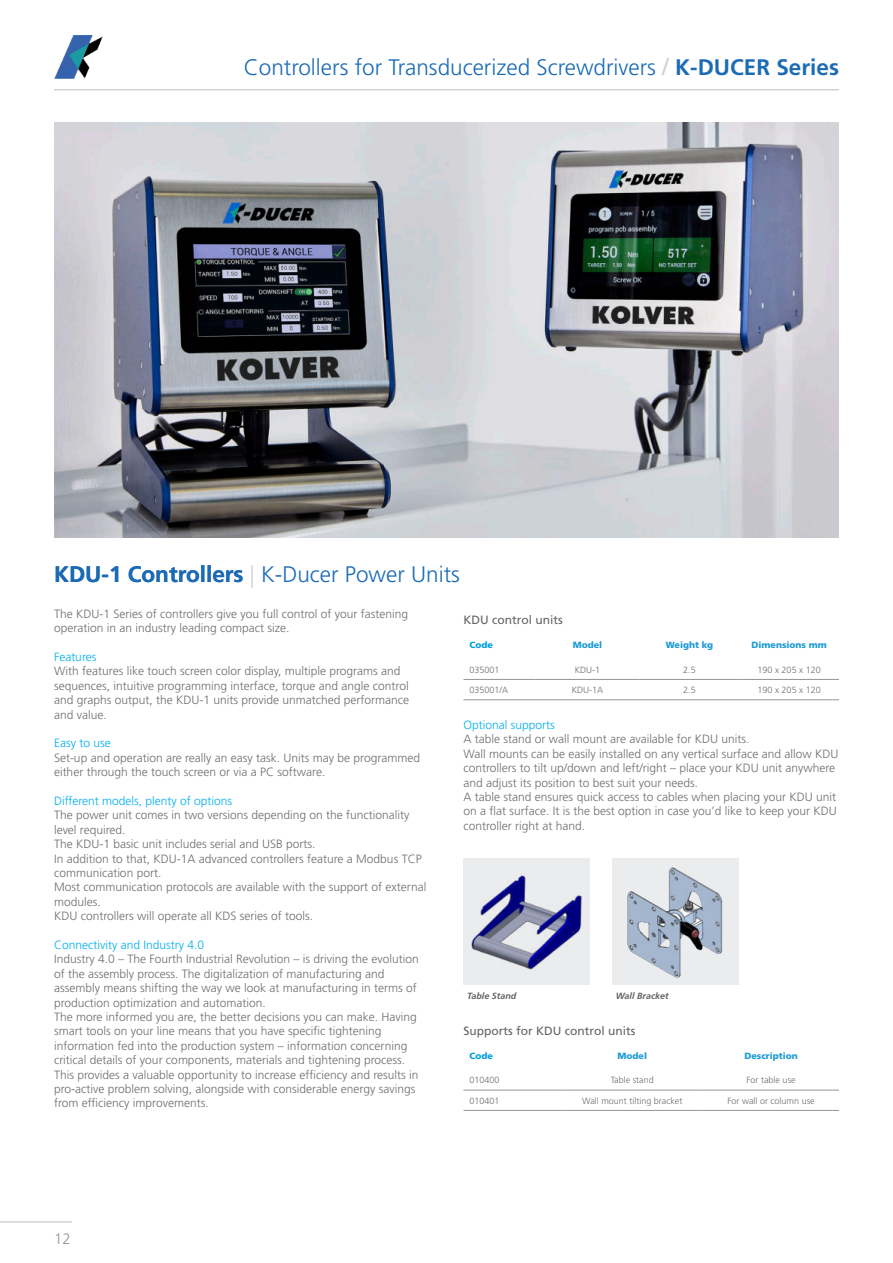
<style>
.page{position:relative;width:893px;height:1263px;background:#fff}
.page>*{position:absolute;margin:0;border:0;box-sizing:border-box;transform-origin:0 0}
.t1{font:300 22.5px "Frutiger LT Std";color:#1b6bb5}
.t2{font:300 15px "Frutiger LT Std";color:#939598}
.t3{font:300 12px/14.4px "Frutiger LT Std";color:#6d6e71}
.t4{font:300 12px "Frutiger LT Std";color:#00aeef}
.t5{font:12px "Frutiger LT Std";color:#636366}
.t6{font:300 9px "Frutiger LT Std";color:#6d6e71}
.t7{font:900 9px "Frutiger LT Std";color:#1c9bd4}
.t8{font:italic 700 9px "Frutiger LT Std";color:#636366}
.t9{font:900 9px "Frutiger LT Std";color:#009fe3}
.s1{font-weight:400;font-size:24px;color:#d1d2d4}
.s2{font-weight:700}
.s3{color:#d2d3d2}
</style>
<div class="page">
<hr style="left:54px;top:89px;width:785px;height:1px;background:#d1d2d4">
<img style="left:54px;top:36px;width:48px;height:42px">
<hr style="left:0;top:1221px;width:72px;height:1px;background:#d1d2d4">
<img style="left:54px;top:122px;width:785px;height:415px">
<hr style="left:463px;top:1090px;width:98px;height:1px;background:#939598">
<hr style="left:561px;top:1090px;width:142px;height:1px;background:#939598">
<hr style="left:703px;top:1090px;width:136px;height:1px;background:#939598">
<hr style="left:463px;top:1110px;width:98px;height:1px;background:#939598">
<hr style="left:561px;top:1110px;width:142px;height:1px;background:#939598">
<hr style="left:703px;top:1110px;width:136px;height:1px;background:#939598">
<div style="left:463px;top:858px;width:127px;height:127px;background:#ebecee"></div>
<img style="left:471px;top:875px;width:111px;height:94px">
<img style="left:612px;top:858px;width:127px;height:127px">
<hr style="left:463px;top:679px;width:72px;height:1px;background:#939598">
<hr style="left:535px;top:679px;width:105px;height:1px;background:#939598">
<hr style="left:640px;top:679px;width:99px;height:1px;background:#939598">
<hr style="left:739px;top:679px;width:100px;height:1px;background:#939598">
<hr style="left:463px;top:699px;width:72px;height:1px;background:#939598">
<hr style="left:535px;top:699px;width:105px;height:1px;background:#939598">
<hr style="left:640px;top:699px;width:99px;height:1px;background:#939598">
<hr style="left:739px;top:699px;width:100px;height:1px;background:#939598">
<h1 class="t1" style="left:244px;top:58px;width:597px">Controllers for Transducerized Screwdrivers <span class="s1">/</span> <span class="s2">K-DUCER Series</span></h1>
<h1 class="t1" style="left:54px;top:564px;width:407px"><span class="s2">KDU-1 Controllers</span> <span class="s3">|</span> K-Ducer Power Units</h1>
<p class="t3" style="left:54px;top:607px;width:356px">The KDU-1 Series of controllers give you full control of your fastening operation in an industry leading compact size.</p>
<p class="t4" style="left:54px;top:652px;width:44px">Features</p>
<p class="t3" style="left:54px;top:665px;width:357px">With features like touch screen color display, multiple programs and sequences, intuitive programming interface, torque and angle control and graphs output, the KDU-1 units provide unmatched performance and value.</p>
<p class="t4" style="left:54px;top:738px;width:58px">Easy to use</p>
<p class="t3" style="left:54px;top:751px;width:368px">Set-up and operation are really an easy task. Units may be programmed either through the touch screen or via a PC software.</p>
<p class="t4" style="left:54px;top:796px;width:180px">Different models, plenty of options</p>
<p class="t3" style="left:54px;top:809px;width:374px">The power unit comes in two versions depending on the functionality level required.<br>The KDU-1 basic unit includes serial and USB ports.<br>In addition to that, KDU-1A advanced controllers feature a Modbus TCP communication port.<br>Most communication protocols are available with the support of external modules.<br>KDU controllers will operate all KDS series of tools.</p>
<p class="t4" style="left:54px;top:940px;width:152px">Connectivity and Industry 4.0</p>
<p class="t3" style="left:54px;top:953px;width:366px">Industry 4.0 – The Fourth Industrial Revolution – is driving the evolution of the assembly process. The digitalization of manufacturing and assembly means shifting the way we look at manufacturing in terms of production optimization and automation.<br>The more informed you are, the better decisions you can make. Having smart tools on your line means that you have specific tightening information fed into the production system – information concerning critical details of your components, materials and tightening process.<br>This provides a valuable opportunity to increase efficiency and results in pro-active problem solving, alongside with considerable energy savings from efficiency improvements.</p>
<p class="t5" style="left:463px;top:615px;width:101px">KDU control units</p>
<p class="t9" style="left:469px;top:641px;width:25px">Code</p>
<p class="t7" style="left:573px;top:641px;width:31px">Model</p>
<p class="t7" style="left:666px;top:641px;width:49px">Weight kg</p>
<p class="t7" style="left:751px;top:641px;width:77px">Dimensions mm</p>
<p class="t6" style="left:469px;top:666px;width:32px">035001</p>
<p class="t6" style="left:575px;top:666px;width:27px">KDU-1</p>
<p class="t6" style="left:683px;top:666px;width:14px">2.5</p>
<p class="t6" style="left:758px;top:666px;width:65px">190 x 205 x 120</p>
<p class="t6" style="left:469px;top:686px;width:40px">035001/A</p>
<p class="t6" style="left:572px;top:686px;width:33px">KDU-1A</p>
<p class="t6" style="left:683px;top:686px;width:14px">2.5</p>
<p class="t6" style="left:758px;top:686px;width:65px">190 x 205 x 120</p>
<p class="t4" style="left:463px;top:720px;width:93px">Optional supports</p>
<p class="t3" style="left:463px;top:733px;width:376px">A table stand or wall mount are available for KDU units.<br>Wall mounts can be easily installed on any vertical surface and allow KDU controllers to tilt up/down and left/right – place your KDU unit anywhere and adjust its position to best suit your needs.<br>A table stand ensures quick access to cables when placing your KDU unit on a flat surface. It is the best option in case you’d like to keep your KDU controller right at hand.</p>
<p class="t8" style="left:467px;top:992px;width:51px">Table Stand</p>
<p class="t8" style="left:616px;top:992px;width:54px">Wall Bracket</p>
<p class="t5" style="left:463px;top:1025px;width:174px">Supports for KDU control units</p>
<p class="t9" style="left:469px;top:1052px;width:25px">Code</p>
<p class="t7" style="left:617px;top:1052px;width:31px">Model</p>
<p class="t7" style="left:744px;top:1052px;width:55px">Description</p>
<p class="t6" style="left:469px;top:1076px;width:32px">010400</p>
<p class="t6" style="left:611px;top:1076px;width:45px">Table stand</p>
<p class="t6" style="left:747px;top:1076px;width:51px">For table use</p>
<p class="t6" style="left:469px;top:1097px;width:32px">010401</p>
<p class="t6" style="left:582px;top:1097px;width:102px">Wall mount tilting bracket</p>
<p class="t6" style="left:728px;top:1097px;width:89px">For wall or column use</p>
<p class="t2" style="left:54px;top:1232px;width:18px">12</p>
</div>
